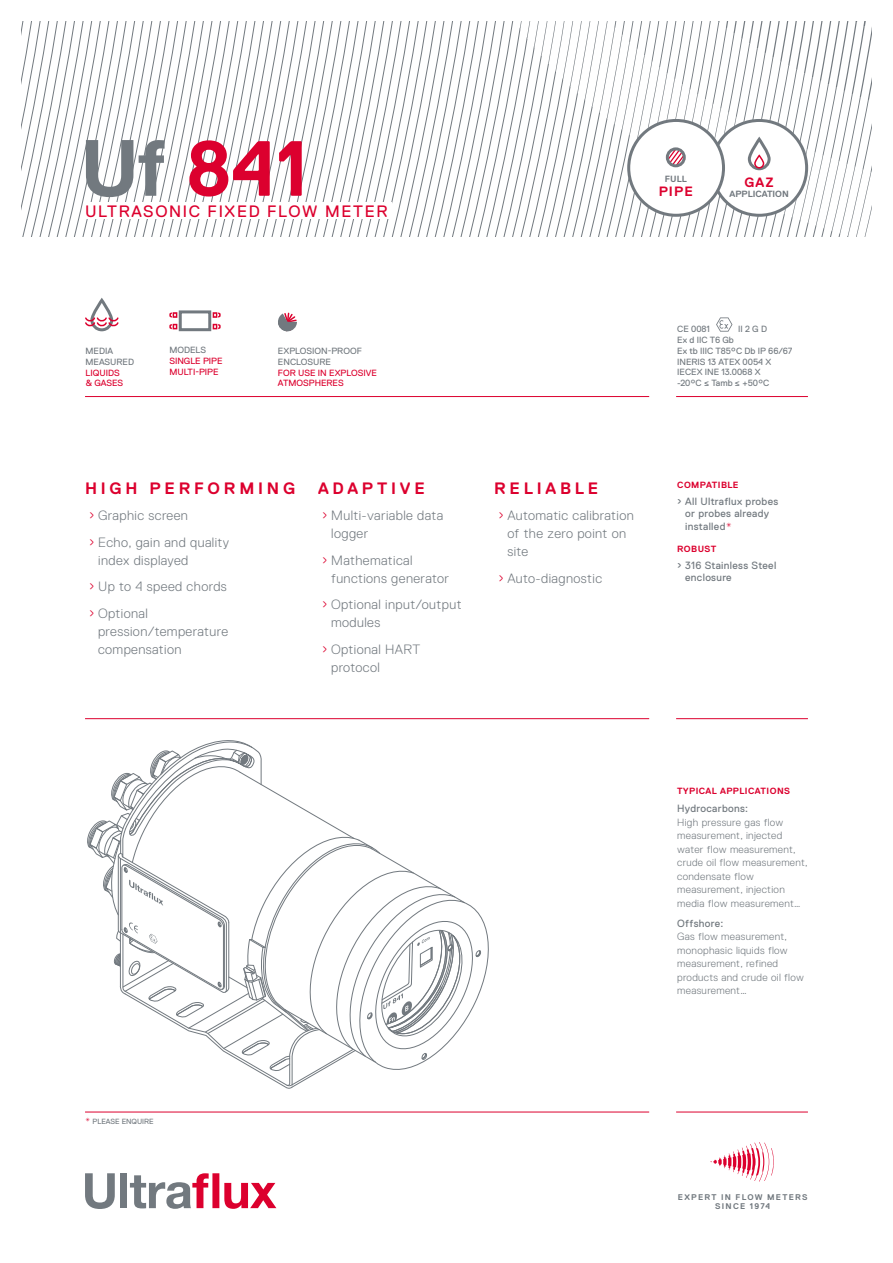
<style>
.page{position:relative;width:893px;height:1263px;background:#fff}
.page>*{position:absolute;margin:0;border:0;box-sizing:border-box;transform-origin:0 0}
.t1{font:700 78px "Replica";color:#dc002e}
.t2{font:700 16.5px "Replica";letter-spacing:.23em;color:#dc002e}
.t3{font:16.5px "Replica";letter-spacing:.1em;color:#dc002e}
.t4{font:300 13.5px/18px "Replica";letter-spacing:.03em;color:#72797f}
.t5{font:700 13.5px "Replica";color:#dc002e}
.t6{font:300 10.5px/13.5px "Replica";letter-spacing:.03em;color:#72797f}
.t7{font:10.5px/12.8px "Replica";letter-spacing:.03em;color:#72797f}
.t8{font:9px/10.8px "Replica";color:#72797f}
.t9{font:9px/10.8px "Replica";color:#dc002e}
.t10{font:700 9px "Replica";letter-spacing:.05em;color:#dc002e}
.t11{font:700 9px "Replica";color:#72797f}
.t12{font:700 8.25px "Replica";letter-spacing:.135em;color:#72797f}
.t13{font:7.5px "Replica";color:#72797f}
.s1{font-family:"Helvetica Neue LT Std";color:#72797f}
.s2{color:#dc002e}
.s3{font-size:9px;color:#dc002e}
</style>
<div class="page">
<hr style="left:85px;top:396px;width:564px;height:1px;background:#dc002e">
<hr style="left:676px;top:396px;width:132px;height:1px;background:#dc002e">
<div style="left:90px;top:299px;width:23px;height:32px;border:3px solid #72797f;border-radius:10px"></div>
<svg style="left:85px;top:316px;width:34px;height:11px"></svg>
<svg style="left:278px;top:312px;width:19px;height:20px"></svg>
<hr style="left:85px;top:718px;width:564px;height:1px;background:#dc002e">
<hr style="left:676px;top:718px;width:132px;height:1px;background:#dc002e">
<hr style="left:85px;top:1112px;width:564px;height:1px;background:#dc002e">
<hr style="left:676px;top:1112px;width:132px;height:1px;background:#dc002e">
<svg style="left:85px;top:1173px;width:30px;height:36px"></svg>
<div style="left:120px;top:1173px;width:7px;height:35px;background:#72797f"></div>
<svg style="left:130px;top:1173px;width:146px;height:36px"></svg>
<svg style="left:169px;top:312px;width:8px;height:18px"></svg>
<svg style="left:213px;top:312px;width:8px;height:18px"></svg>
<div style="left:179px;top:310px;width:32px;height:21px;border:3px solid #72797f"></div>
<svg style="left:710px;top:1142px;width:64px;height:39px"></svg>
<svg style="left:21px;top:21px;width:851px;height:215px"></svg>
<div style="left:666px;top:147px;width:20px;height:20px;border:3px solid #72797f;border-radius:50%"></div>
<div style="left:627px;top:119px;width:98px;height:98px;border:3px solid #72797f;border-radius:50%"></div>
<svg style="left:716px;top:317px;width:16px;height:15px"></svg>
<svg style="left:87px;top:740px;width:402px;height:349px"></svg>
<h1 class="t1" style="left:81px;top:126px;width:229px"><span class="s1">Uf</span> 841</h1>
<p class="t3" style="left:85px;top:202px;width:304px">U LTRASONIC FIXED FLOW METER</p>
<p class="t11" style="left:665px;top:174px;width:18px">FULL</p>
<p class="t5" style="left:659px;top:184px;width:10px">PIPE</p>
<p class="t5" style="left:745px;top:175px;width:31px">GA Z</p>
<p class="t11" style="left:730px;top:189px;width:7px">APPLICATION</p>
<p class="t8" style="left:86px;top:345px;width:50px">MEDIA<br>MEASURED</p>
<p class="t9" style="left:86px;top:367px;width:39px">LIQUIDS &amp; GASES</p>
<p class="t8" style="left:169px;top:345px;width:38px">MODELS</p>
<p class="t9" style="left:169px;top:355px;width:55px">SINGLE PIPE<br>MULTI-PIPE</p>
<p class="t8" style="left:278px;top:345px;width:85px">EXPLOSION-PROOF<br>ENCLOSURE</p>
<p class="t9" style="left:278px;top:367px;width:100px">FOR USE IN EXPLOSIVE<br>ATMOSPHERES</p>
<p class="t8" style="left:677px;top:324px;width:34px">CE 0081</p>
<p class="t8" style="left:738px;top:324px;width:29px">II 2 G D</p>
<p class="t8" style="left:677px;top:335px;width:58px">EX D IIC T6 GB<br>EX TB IIIC</p>
<p class="t8" style="left:715px;top:345px;width:78px">T85°C DB IP 66/67</p>
<p class="t8" style="left:677px;top:356px;width:6px">INERIS</p>
<p class="t8" style="left:708px;top:356px;width:18px">13 ATEX</p>
<p class="t8" style="left:743px;top:356px;width:30px">0054 X</p>
<p class="t8" style="left:677px;top:367px;width:6px">IECEX</p>
<p class="t8" style="left:705px;top:367px;width:6px">INE</p>
<p class="t8" style="left:677px;top:367px;width:93px;text-indent:44px">13.0068 X -20°C ≤ TAMB ≤ +50°C</p>
<p class="t2" style="left:85px;top:479px;width:212px">HIGH PERFORMING</p>
<p class="t4" style="left:89px;top:502px;width:141px;line-height:26.5px"><span class="s2">›</span> Graphic screen<br><span class="s2">›</span> Echo, gain and quality</p>
<p class="t4" style="left:89px;top:547px;width:139px;line-height:26.5px;text-indent:9px">index displayed<br><span class="s2">›</span> Up to 4 speed chords <span class="s2">›</span> Optional</p>
<p class="t4" style="left:98px;top:622px;width:132px">pression/temperature compensation</p>
<p class="t2" style="left:318px;top:479px;width:108px">ADAPTIVE</p>
<p class="t4" style="left:331px;top:506px;width:113px;text-indent:-9px"><span class="s2">›</span> Multi-variable data logger</p>
<p class="t4" style="left:331px;top:551px;width:119px;text-indent:-9px"><span class="s2">›</span> Mathematical functions generator</p>
<p class="t4" style="left:331px;top:595px;width:132px;text-indent:-9px"><span class="s2">›</span> Optional input/output modules</p>
<p class="t4" style="left:331px;top:640px;width:91px;text-indent:-9px"><span class="s2">›</span> Optional HART protocol</p>
<p class="t2" style="left:494px;top:479px;width:106px">RELIABLE</p>
<p class="t4" style="left:507px;top:506px;width:128px;text-indent:-9px"><span class="s2">›</span> Automatic calibration of the zero point on site</p>
<p class="t4" style="left:498px;top:569px;width:105px"><span class="s2">›</span> Auto-diagnostic</p>
<p class="t10" style="left:677px;top:479px;width:63px">COMPATIBLE</p>
<p class="t7" style="left:685px;top:495px;width:95px;text-indent:-8px">› ALL U LTRAFLUX PROBES<br>OR PROBES ALREADY<br>INSTALLED<span class="s2">*</span></p>
<p class="t10" style="left:677px;top:543px;width:8px">ROB</p>
<p class="t10" style="left:698px;top:543px;width:14px">UST</p>
<p class="t7" style="left:685px;top:559px;width:93px;text-indent:-8px">› 316 STAINLESS STEEL<br>ENCLOSURE</p>
<p class="t10" style="left:677px;top:786px;width:115px">TYPICAL APPLICATIONS</p>
<p class="t7" style="left:677px;top:802px;width:72px">HYDROCARBONS:</p>
<p class="t6" style="left:677px;top:815px;width:132px">High pressure gas flow measurement, injected water flow measurement, crude oil flow measurement, condensate flow measurement, injection media flow measurement…</p>
<p class="t7" style="left:677px;top:916px;width:48px">OFFSHORE:</p>
<p class="t6" style="left:677px;top:930px;width:128px">Gas flow measurement, monophasic liquids flow measurement, refined products and crude oil flow measurement…</p>
<p class="t13" style="left:85px;top:1117px;width:70px"><span class="s3">*</span> PLEASE ENQUIRE</p>
<p class="t12" style="left:678px;top:1193px;width:21px">EXPERT</p>
<p class="t12" style="left:721px;top:1193px;width:22px">IN FLO</p>
<p class="t12" style="left:755px;top:1193px;width:21px">W METERS</p>
<p class="t12" style="left:715px;top:1202px;width:7px">SINCE</p>
<p class="t12" style="left:750px;top:1202px;width:22px">1974</p>
</div>
